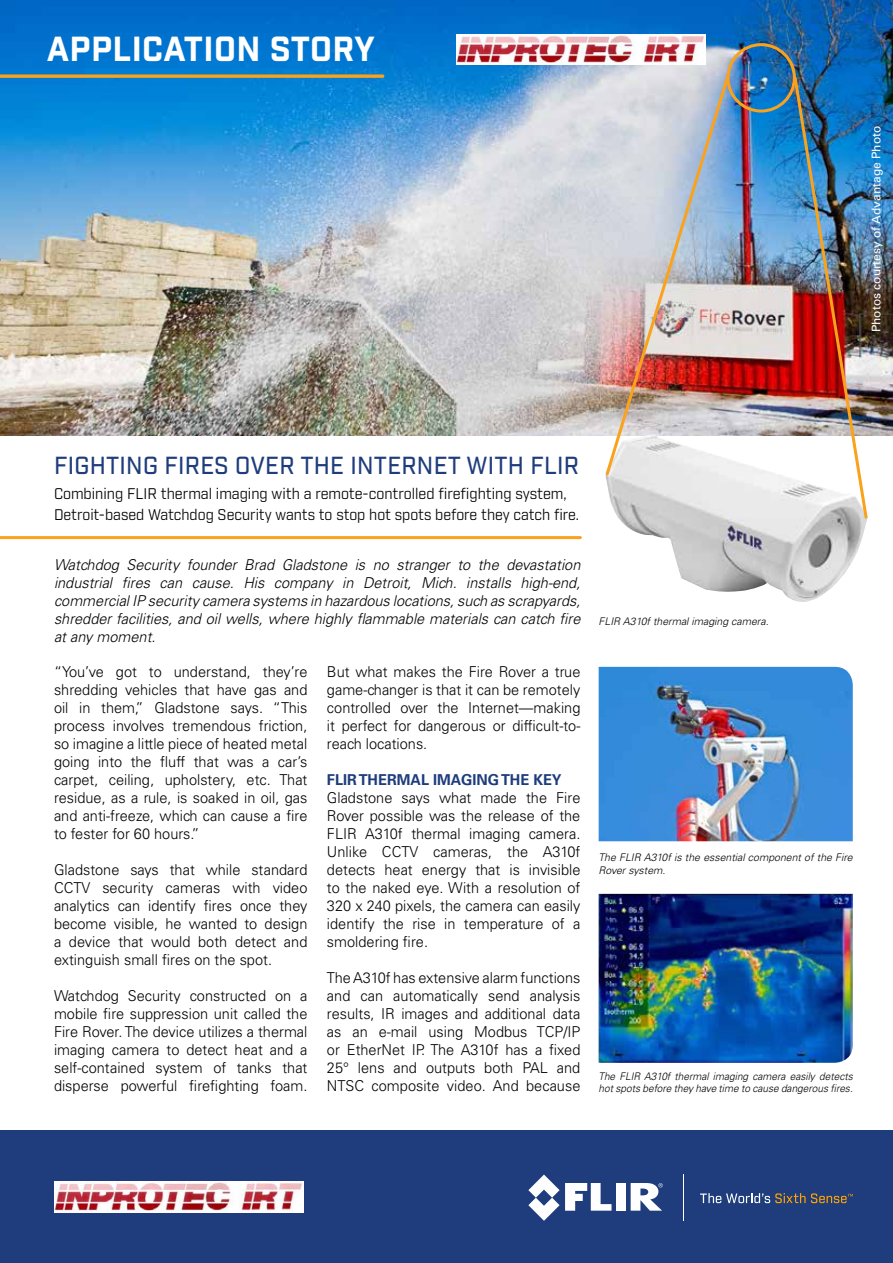
<style>
.page{position:relative;width:893px;height:1263px;background:#fff}
.page>*{position:absolute;margin:0;border:0;box-sizing:border-box;transform-origin:0 0}
.t1{font:700 33.75px "Industry";letter-spacing:.01em;color:#fff}
.t2{font:500 24px "Industry";letter-spacing:.01em;color:#1f3d7c}
.t3{font:300 15px/18px "Univers LT Std";color:#000;text-align:justify}
.t4{font:italic 300 15px/18px "Univers LT Std";color:#000;text-align:justify}
.t5{font:15px/21px "Industry";color:#000}
.t6{font:700 15px "Univers LT Std";color:#1f3d7c}
.t7{font:12px "Univers LT Std";color:#fff}
.t8{font:italic 300 10.5px/12.6px "Univers LT Std";color:#000;scale:.96 1}
.t9{font:italic 300 10.5px/12.6px "Univers LT Std";color:#000}
</style>
<div class="page">
<img style="left:0;top:0;width:893px;height:435px">
<div style="left:0;top:1130px;width:893px;height:133px;background:#1f3d7c"></div>
<div style="left:616px;top:1183px;width:10px;height:28px;background:#fff"></div>
<svg style="left:528px;top:1174px;width:83px;height:47px"></svg>
<svg style="left:631px;top:1183px;width:32px;height:28px"></svg>
<svg style="left:700px;top:1193px;width:153px;height:10px"></svg>
<hr style="left:683px;top:1174px;width:1px;height:47px;background:#fff">
<hr style="left:0;top:536px;width:580px;height:3px;background:#faa21b">
<svg style="left:0;top:74px;width:383px;height:4px;background:#d39b36"></svg>
<img style="left:606px;top:434px;width:261px;height:168px">
<img style="left:599px;top:667px;width:254px;height:174px">
<img style="left:599px;top:894px;width:254px;height:169px">
<div style="left:726px;top:43px;width:70px;height:70px;border:3px solid #faa21b;border-radius:50%"></div>
<img style="left:603px;top:74px;width:128px;height:403px">
<img style="left:792px;top:74px;width:77px;height:446px">
<img style="left:55px;top:1181px;width:248px;height:31px">
<img style="left:457px;top:34px;width:249px;height:31px">
<h1 class="t1" style="left:47px;top:29px;width:329px">APPLICATION STORY</h1>
<p class="t7" style="left:869px;top:332px;width:208px;rotate:-90deg">Photos courtesy of Advantage Photo</p>
<h2 class="t2" style="left:54px;top:451px;width:527px">FIGHTING FIRES OVER THE INTERNET WITH FLIR</h2>
<p class="t5" style="left:54px;top:484px;width:527px">Combining FLIR thermal imaging with a remote-controlled firefighting system,<br>Detroit-based Watchdog Security wants to stop hot spots before they catch fire.</p>
<p class="t4" style="left:54px;top:556px;width:528px">Watchdog Security founder Brad Gladstone is no stranger to the devastation industrial fires can cause. His company in Detroit, Mich. installs high-end, commercial IP security camera systems in hazardous locations, such as scrapyards, shredder facilities, and oil wells, where highly flammable materials can catch fire at any moment.</p>
<p class="t3" style="left:54px;top:663px;width:255px">“You’ve got to understand, they’re shredding vehicles that have gas and oil in them,” Gladstone says. “This process involves tremendous friction, so imagine a little piece of heated metal going into the fluff that was a car’s carpet, ceiling, upholstery, etc. That residue, as a rule, is soaked in oil, gas and anti-freeze, which can cause a fire to fester for 60 hours.”</p>
<p class="t3" style="left:54px;top:861px;width:255px">Gladstone says that while standard CCTV security cameras with video analytics can identify fires once they become visible, he wanted to design a device that would both detect and extinguish small fires on the spot.</p>
<p class="t3" style="left:54px;top:987px;width:255px">Watchdog Security constructed on a mobile fire suppression unit called the Fire Rover. The device utilizes a thermal imaging camera to detect heat and a self-contained system of tanks that disperse powerful firefighting foam.</p>
<p class="t3" style="left:327px;top:663px;width:255px">But what makes the Fire Rover a true game-changer is that it can be remotely controlled over the Internet—making it perfect for dangerous or difficult-to&shy;reach locations.</p>
<p class="t6" style="left:327px;top:771px;width:236px">FLIR THERMAL IMAGING THE KEY</p>
<p class="t3" style="left:327px;top:789px;width:255px">Gladstone says what made the Fire Rover possible was the release of the FLIR A310f thermal imaging camera.<br>Unlike CCTV cameras, the A310f detects heat energy that is invisible to the naked eye. With a resolution of 320 x 240 pixels, the camera can easily identify the rise in temperature of a smoldering fire.</p>
<p class="t3" style="left:327px;top:969px;width:255px">The A310f has extensive alarm functions and can automatically send analysis results, IR images and additional data as an e-mail using Modbus TCP/IP or EtherNet IP. The A310f has a fixed 25° lens and outputs both PAL and NTSC composite video. And because</p>
<p class="t9" style="left:599px;top:615px;width:171px">FLIR A310f thermal imaging camera.</p>
<p class="t9" style="left:599px;top:851px;width:256px">The FLIR A310f is the essential component of the Fire<br>Rover system.</p>
<p class="t8" style="left:599px;top:1070px;width:266px">The FLIR A310f thermal imaging camera easily detects hot spots before they have time to cause dangerous fires.</p>
</div>
